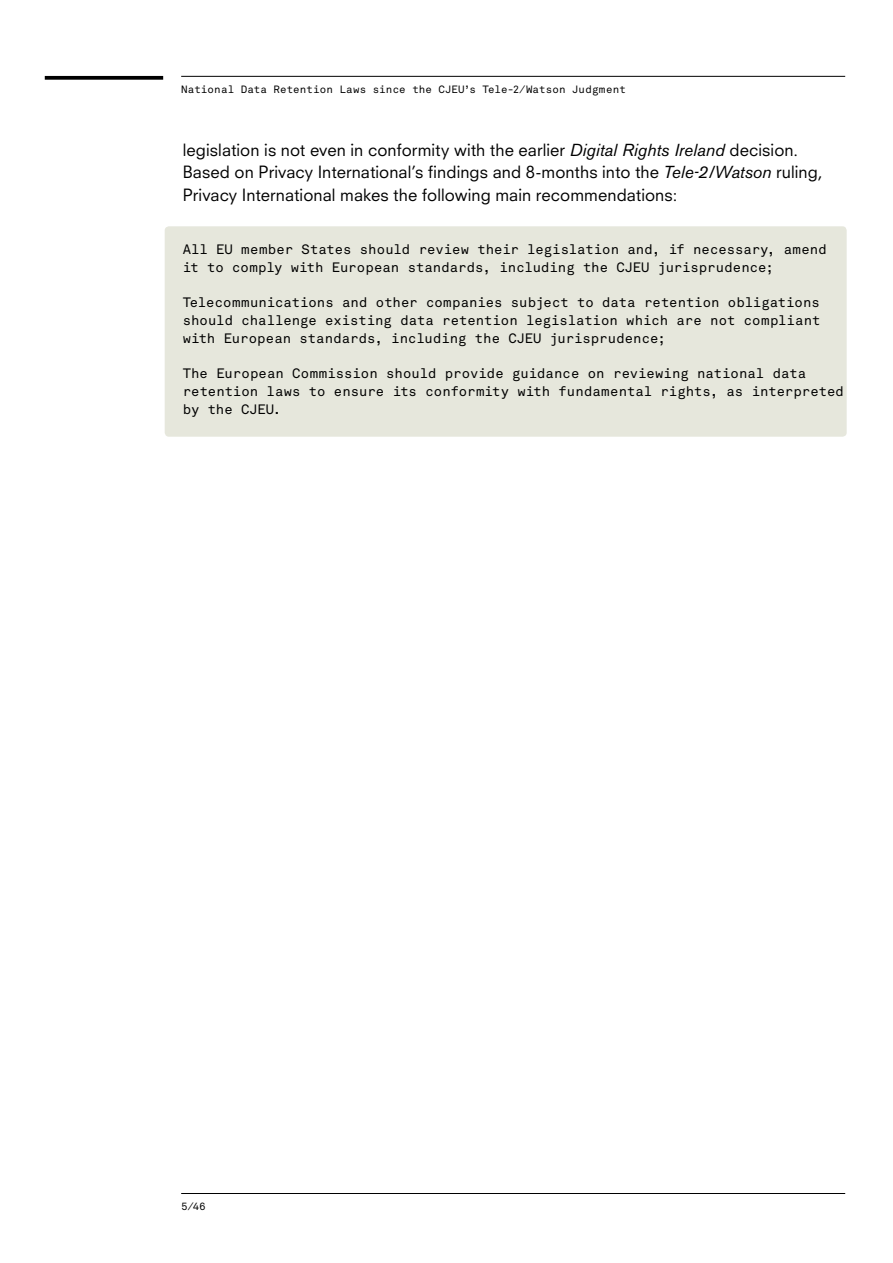
<style>
.page{position:relative;width:893px;height:1263px;background:#fff}
.page>*{position:absolute;margin:0;border:0;box-sizing:border-box;transform-origin:0 0}
.t1{font:16.5px/22.5px "Neuzeit SLT Std";letter-spacing:.005em;color:#000}
.t2{font:13.5px/18px "Akkurat Mono";letter-spacing:.005em;color:#000}
.t3{font:10.5px "Akkurat Mono";letter-spacing:.01em;color:#000}
.s1{font-family:"Akzidenz Grotesk BE";font-style:italic;font-size:17.25px}
</style>
<div class="page">
<svg style="left:45px;top:76px;width:118px;height:4px"></svg>
<hr style="left:181px;top:76px;width:664px;height:1px;background:#000">
<hr style="left:181px;top:1193px;width:664px;height:1px;background:#000">
<div style="left:165px;top:226px;width:682px;height:211px;background:#e6e7dc;border-radius:4px"></div>
<p class="t3" style="left:181px;top:83px;width:446px">National Data Retention Laws since the CJEU’s Tele-2/Watson Judgment</p>
<p class="t1" style="left:183px;top:138px;width:641px">legislation is not even in conformity with the earlier <span class="s1">Digital Rights Ireland</span> decision.<br>Based on Privacy International’s findings and 8-months into the <span class="s1">Tele-2/Watson</span> ruling,<br>Privacy International makes the following main recommendations:</p>
<p class="t2" style="left:183px;top:241px;width:646px">All EU member States should review their legislation and, if necessary, amend it to comply with European standards, including the CJEU jurisprudence;</p>
<p class="t2" style="left:183px;top:294px;width:639px;text-align:justify">Telecommunications and other companies subject to data retention obligations should challenge existing data retention legislation which are not compliant with European standards, including the CJEU jurisprudence;</p>
<p class="t2" style="left:183px;top:365px;width:663px">The European Commission should provide guidance on reviewing national data retention laws to ensure its conformity with fundamental rights, as interpreted by the CJEU.</p>
<p class="t3" style="left:181px;top:1200px;width:26px">5/46</p>
</div>
